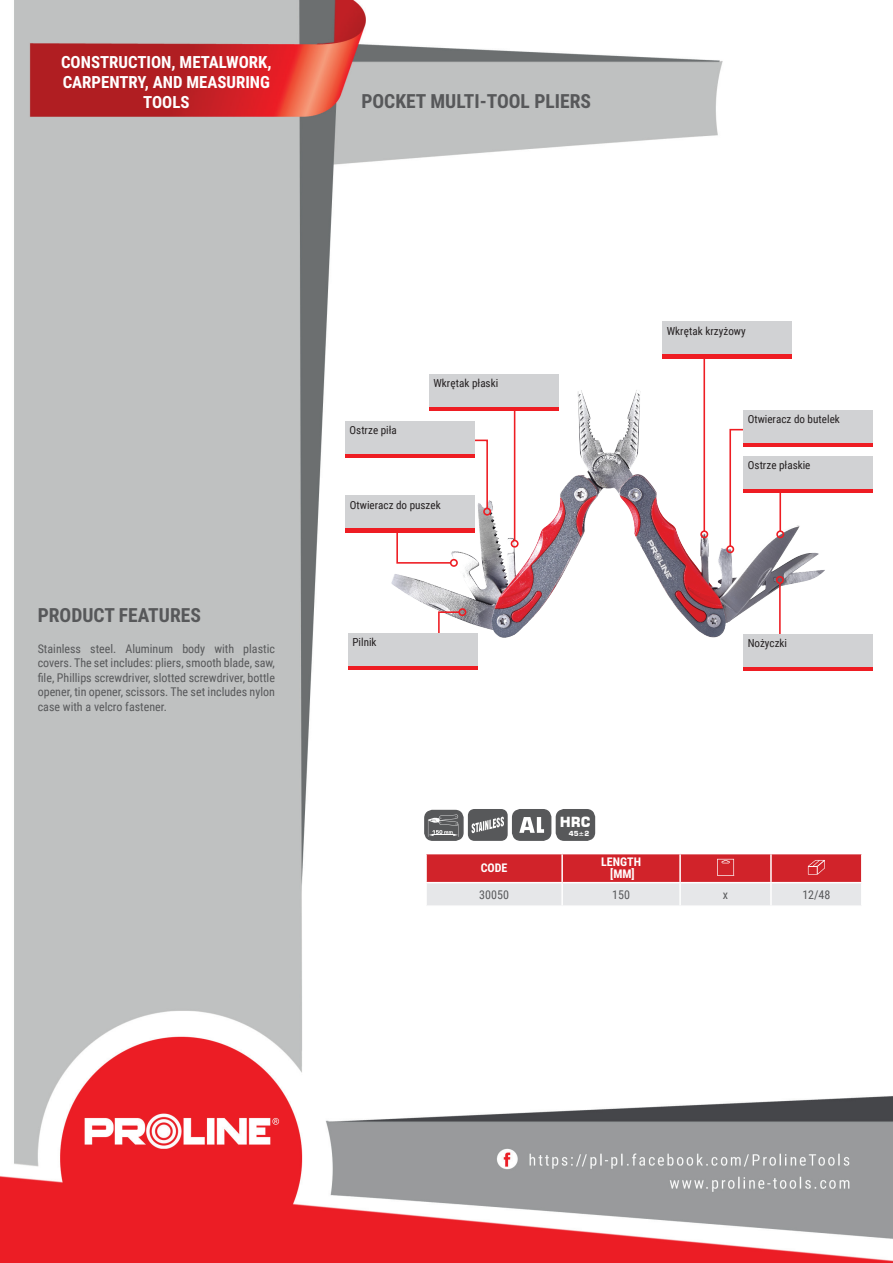
<style>
.page{position:relative;width:893px;height:1263px;background:#fff}
.page>*{position:absolute;margin:0;border:0;box-sizing:border-box;transform-origin:0 0}
.t1{font:700 19.5px "Roboto Condensed";color:#57585a}
.t2{font:700 16.8px/20.1px "Roboto Condensed";color:#fff;text-align:center}
.t3{font:700 13.95px "Square 721 BT";color:#fff}
.t4{font:12px/14.4px "Roboto Condensed";color:#57585a;text-align:justify}
.t5{font:700 12px/12px "Roboto Condensed";color:#fff;text-align:center}
.t6{font:11.1px "Roboto Condensed";color:#231f20}
.t7{font:700 6.9px "Square 721 BT";color:#fff}
</style>
<div class="page">
<img style="left:0;top:0;width:893px;height:1263px">
<img style="left:376px;top:282px;width:463px;height:394px">
<svg style="left:778px;top:581px;width:26px;height:53px"></svg>
<div style="left:776px;top:576px;width:8px;height:8px;border:2px solid #ee1d23;border-radius:50%"></div>
<svg style="left:437px;top:611px;width:24px;height:22px"></svg>
<div style="left:458px;top:608px;width:8px;height:8px;border:2px solid #ee1d23;border-radius:50%"></div>
<svg style="left:439px;top:439px;width:50px;height:71px"></svg>
<div style="left:483px;top:508px;width:8px;height:8px;border:2px solid #ee1d23;border-radius:50%"></div>
<svg style="left:396px;top:532px;width:56px;height:32px"></svg>
<div style="left:450px;top:559px;width:8px;height:8px;border:2px solid #ee1d23;border-radius:50%"></div>
<hr style="left:514px;top:402px;width:1px;height:138px;background:#ee1d23">
<div style="left:511px;top:540px;width:8px;height:8px;border:2px solid #ee1d23;border-radius:50%"></div>
<div style="left:345px;top:453px;width:129px;height:5px;background:#ee1d23"></div>
<div style="left:345px;top:421px;width:129px;height:32px;background:#d1d2d4"></div>
<div style="left:348px;top:665px;width:129px;height:5px;background:#ee1d23"></div>
<div style="left:348px;top:633px;width:129px;height:32px;background:#d1d2d4"></div>
<hr style="left:345px;top:528px;width:130px;height:4px;background:#ee1d23">
<div style="left:345px;top:496px;width:130px;height:32px;background:#d1d2d4"></div>
<div style="left:429px;top:406px;width:129px;height:5px;background:#ee1d23"></div>
<div style="left:429px;top:374px;width:129px;height:32px;background:#d1d2d4"></div>
<svg style="left:729px;top:428px;width:61px;height:120px"></svg>
<div style="left:726px;top:545px;width:8px;height:8px;border:2px solid #ee1d23;border-radius:50%"></div>
<hr style="left:703px;top:356px;width:2px;height:175px;background:#ee1d23">
<div style="left:700px;top:530px;width:8px;height:8px;border:2px solid #ee1d23;border-radius:50%"></div>
<hr style="left:779px;top:479px;width:2px;height:52px;background:#ee1d23">
<div style="left:776px;top:530px;width:8px;height:8px;border:2px solid #ee1d23;border-radius:50%"></div>
<hr style="left:743px;top:443px;width:129px;height:4px;background:#ee1d23">
<div style="left:743px;top:411px;width:129px;height:32px;background:#d1d2d4"></div>
<hr style="left:662px;top:354px;width:130px;height:4px;background:#ee1d23">
<div style="left:662px;top:322px;width:130px;height:32px;background:#d1d2d4"></div>
<div style="left:743px;top:666px;width:129px;height:5px;background:#ee1d23"></div>
<div style="left:743px;top:634px;width:129px;height:32px;background:#d1d2d4"></div>
<hr style="left:743px;top:489px;width:129px;height:4px;background:#ee1d23">
<div style="left:743px;top:456px;width:129px;height:33px;background:#d1d2d4"></div>
<hr style="left:425px;top:854px;width:2px;height:28px;background:#fff">
<hr style="left:425px;top:883px;width:2px;height:22px;background:#fff">
<hr style="left:425px;top:853px;width:137px;height:1px;background:#fff">
<hr style="left:425px;top:882px;width:137px;height:1px;background:#fff">
<hr style="left:425px;top:905px;width:137px;height:2px;background:#fff">
<hr style="left:562px;top:905px;width:118px;height:2px;background:#fff">
<hr style="left:680px;top:905px;width:91px;height:2px;background:#fff">
<hr style="left:771px;top:905px;width:91px;height:2px;background:#fff">
<svg style="left:426px;top:853px;width:436px;height:53px"></svg>
<div style="left:425px;top:810px;width:38px;height:30px;background:#57585a;border-radius:8px"></div>
<div style="left:424px;top:810px;width:40px;height:31px;border:1px solid #57585a;border-radius:8px"></div>
<svg style="left:428px;top:814px;width:31px;height:23px"></svg>
<div style="left:468px;top:809px;width:40px;height:32px;background:#57585a;border-radius:7px"></div>
<svg style="left:471px;top:817px;width:33px;height:16px"></svg>
<div style="left:513px;top:810px;width:38px;height:30px;background:#57585a;border-radius:8px"></div>
<div style="left:512px;top:809px;width:39px;height:32px;border:1px solid #57585a;border-radius:8px"></div>
<svg style="left:519px;top:817px;width:25px;height:16px"></svg>
<div style="left:556px;top:810px;width:38px;height:30px;background:#57585a;border-radius:8px"></div>
<div style="left:556px;top:809px;width:39px;height:32px;border:1px solid #57585a;border-radius:8px"></div>
<h2 class="t2" style="left:61px;top:51px;width:212px">CONSTRUCTION, METALWORK,<br>CARPENTRY, AND MEASURING<br>TOOLS</h2>
<h1 class="t1" style="left:361px;top:88px;width:231px">POCKET MULTI-TOOL PLIERS</h1>
<h1 class="t1" style="left:38px;top:601px;width:165px">PRODUCT FEATURES</h1>
<p class="t4" style="left:38px;top:641px;width:239px">Stainless steel. Aluminum body with plastic covers. The set includes: pliers, smooth blade, saw, file, Phillips screwdriver, slotted screwdriver, bottle opener, tin opener, scissors. The set includes nylon case with a velcro fastener.</p>
<p class="t6" style="left:349px;top:422px;width:49px">Ostrze piła</p>
<p class="t6" style="left:433px;top:375px;width:66px">Wkrętak płaski</p>
<p class="t6" style="left:350px;top:497px;width:92px">Otwieracz do puszek</p>
<p class="t6" style="left:352px;top:634px;width:26px">Pilnik</p>
<p class="t3" style="left:560px;top:814px;width:32px">HRC</p>
<p class="t7" style="left:569px;top:829px;width:22px">45±2</p>
<p class="t6" style="left:667px;top:323px;width:80px">Wkrętak krzyżowy</p>
<p class="t6" style="left:748px;top:412px;width:94px">Otwieracz do butelek</p>
<p class="t6" style="left:748px;top:458px;width:64px">Ostrze płaskie</p>
<p class="t6" style="left:748px;top:635px;width:41px">Nożyczki</p>
<p class="t5" style="left:481px;top:862px;width:28px">CODE</p>
<p class="t5" style="left:601px;top:856px;width:41px">LENGTH [MM]</p>
<p class="t4" style="left:479px;top:887px;width:31px">30050</p>
<p class="t4" style="left:612px;top:887px;width:19px">150</p>
<p class="t4" style="left:723px;top:887px;width:7px">x</p>
<p class="t4" style="left:802px;top:887px;width:30px">12/48</p>
</div>
